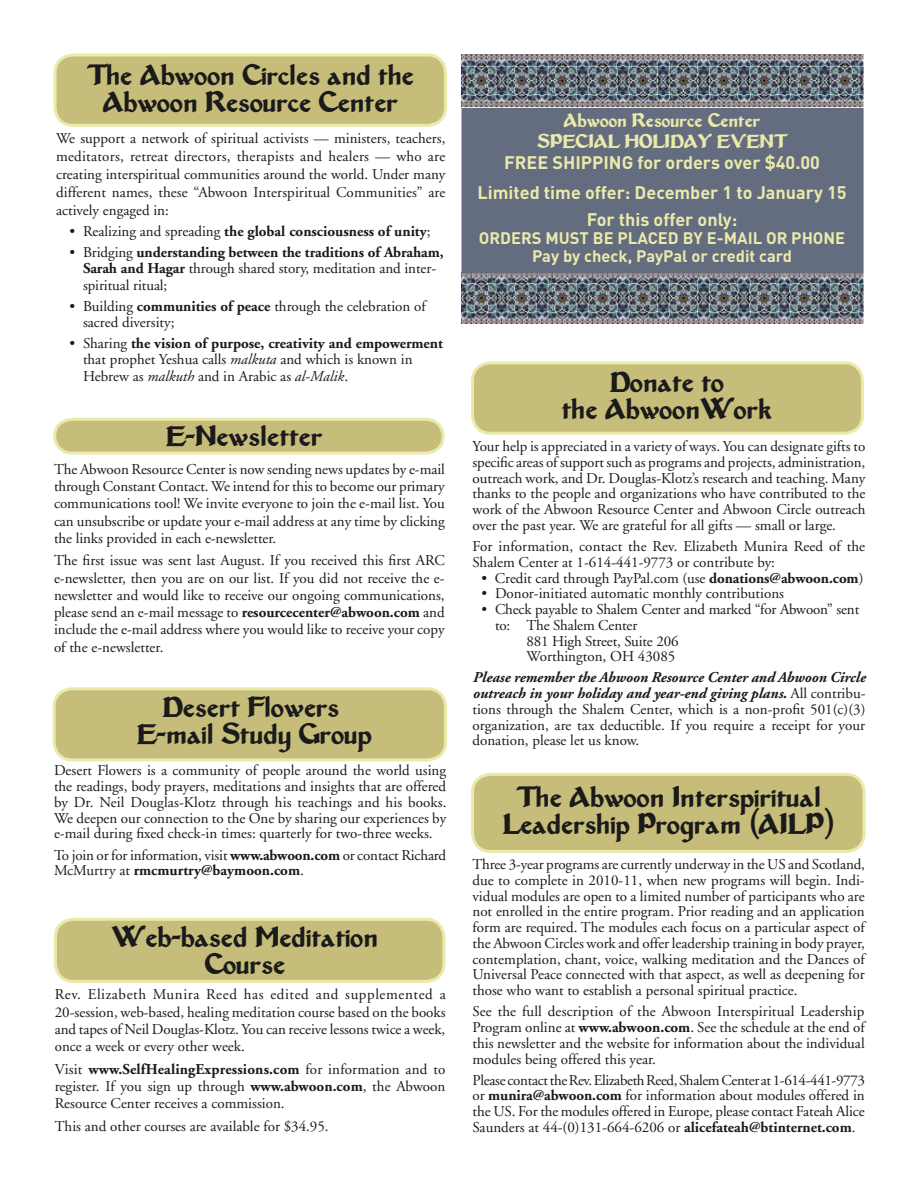
<style>
.page{position:relative;width:918px;height:1188px;background:#fff}
.page>*{position:absolute;margin:0;border:0;box-sizing:border-box;transform-origin:0 0}
.t1{font:800 27px/27px "Middle Ages";color:#1a1a1a;text-align:center}
.t2{font:700 18px/30.6px "DIN";color:#eaeaaa;text-align:center}
.t3{font:800 18px/21px "Middle Ages";color:#eaeaaa;text-align:center}
.t4{font:700 16.5px/18px "DIN";color:#eaeaaa;text-align:center}
.t5{font:15px/15.8px "Adobe Garamond";color:#1a1a1a;text-align:justify}
.t6{font:700 15px "Adobe Garamond";color:#1a1a1a}
.s1{font-weight:400}
.s2{font-weight:700}
.s3{font-style:italic}
.s4{font-weight:700;font-style:italic}
</style>
<div class="page">
<div style="left:55px;top:55px;width:391px;height:70px;background:#c7bd7a;border-radius:18px"></div>
<div style="left:54px;top:54px;width:393px;height:73px;border:3px solid #eaeaaa;border-radius:18px"></div>
<div style="left:472px;top:363px;width:390px;height:70px;background:#c7bd7a;border-radius:18px"></div>
<div style="left:471px;top:361px;width:393px;height:74px;border:3px solid #eaeaaa;border-radius:18px"></div>
<div style="left:54px;top:689px;width:392px;height:71px;background:#c7bd7a;border-radius:18px"></div>
<div style="left:53px;top:687px;width:394px;height:74px;border:3px solid #eaeaaa;border-radius:18px"></div>
<div style="left:55px;top:919px;width:389px;height:62px;background:#c7bd7a;border-radius:18px"></div>
<div style="left:54px;top:918px;width:391px;height:65px;border:3px solid #eaeaaa;border-radius:18px"></div>
<div style="left:473px;top:774px;width:391px;height:77px;background:#c7bd7a;border-radius:18px"></div>
<div style="left:471px;top:773px;width:395px;height:80px;border:3px solid #eaeaaa;border-radius:18px"></div>
<svg style="left:53px;top:417px;width:392px;height:38px;background:#cfc788"></svg>
<img style="left:461px;top:54px;width:403px;height:270px">
<div style="left:463px;top:110px;width:400px;height:162px;background:#646c80"></div>
<div style="left:462px;top:108px;width:403px;height:165px;border:3px solid #646c80"></div>
<h1 class="t1" style="left:86px;top:62px;width:329px">The Abwoon Circles and the<br>Abwoon Resource Center</h1>
<p class="t5" style="left:56px;top:130px;width:391px;line-height:18px">We support a network of spiritual activists — ministers, teachers, meditators, retreat directors, therapists and healers — who are creating interspiritual communities around the world. Under many different names, these “Abwoon Interspiritual Communities” are actively engaged in:</p>
<p class="t6" style="left:70px;top:222px;width:363px"><span class="s1">• Realizing and spreading</span> the global consciousness of unity<span class="s1">;</span></p>
<p class="t5" style="left:83px;top:244px;width:362px;line-height:16.5px;text-align:left;text-indent:-14px">• Bridging <span class="s2">understanding between the traditions of Abraham,<br>Sarah and Hagar</span> through shared story, meditation and inter&shy;spiritual ritual;</p>
<p class="t5" style="left:83px;top:298px;width:344px;line-height:16.5px;text-indent:-14px">• Building <span class="s2">communities of peace</span> through the celebration of sacred diversity;</p>
<p class="t5" style="left:83px;top:335px;width:362px;line-height:16.5px;text-align:left;text-indent:-14px">• Sharing <span class="s2">the vision of purpose, creativity and empowerment </span>that prophet Yeshua calls <span class="s3">malkuta</span> and which is known in<br>Hebrew as <span class="s3">malkuth</span> and in Arabic as <span class="s3">al-Malik</span>.</p>
<h1 class="t1" style="left:166px;top:423px;width:158px">E-Newsletter</h1>
<p class="t5" style="left:54px;top:461px;width:393px;line-height:17.2px">The Abwoon Resource Center is now sending news updates by e-mail through Constant Contact. We intend for this to become our primary communications tool! We invite everyone to join the e-mail list. You can unsubscribe or update your e-mail address at any time by clicking the links provided in each e-newsletter.</p>
<p class="t5" style="left:54px;top:552px;width:392px;line-height:17.2px">The first issue was sent last August. If you received this first ARC e-newsletter, then you are on our list. If you did not receive the e&shy;newsletter and would like to receive our ongoing communications, please send an e-mail message to <span class="s2">resourcecenter@abwoon.com</span> and include the e-mail address where you would like to receive your copy of the e-newsletter.</p>
<h1 class="t1" style="left:136px;top:695px;width:237px">Desert Flowers<br>E-mail Study Group</h1>
<p class="t5" style="left:54px;top:763px;width:394px">Desert Flowers is a community of people around the world using the readings, body prayers, meditations and insights that are offered by Dr. Neil Douglas-Klotz through his teachings and his books.<br>We deepen our connection to the One by sharing our experiences by e-mail during fixed check-in times: quarterly for two-three weeks.</p>
<p class="t5" style="left:54px;top:847px;width:394px">To join or for information, visit <span class="s2">www.abwoon.com</span> or contact Richard<br>McMurtry at <span class="s2">rmcmurtry@baymoon.com</span>.</p>
<h1 class="t1" style="left:111px;top:925px;width:268px">Web-based Meditation<br>Course</h1>
<p class="t5" style="left:55px;top:986px;width:392px;line-height:17.2px">Rev. Elizabeth Munira Reed has edited and supplemented a 20-session, web-based, healing meditation course based on the books and tapes of Neil Douglas-Klotz. You can receive lessons twice a week, once a week or every other week.</p>
<p class="t5" style="left:55px;top:1061px;width:392px;line-height:17.2px">Visit <span class="s2">www.SelfHealingExpressions.com</span> for information and to register. If you sign up through <span class="s2">www.abwoon.com</span>, the Abwoon Resource Center receives a commission.</p>
<p class="t5" style="left:55px;top:1119px;width:275px">This and other courses are available for $34.95.</p>
<p class="t3" style="left:537px;top:110px;width:251px">Abwoon Resource Center<br>SPECIAL HOLIDAY EVENT</p>
<p class="t2" style="left:478px;top:146px;width:371px">FREE SHIPPING for orders over $40.00<br>Limited time offer: December 1 to January 15</p>
<p class="t2" style="left:587px;top:204px;width:152px">For this offer only:</p>
<p class="t4" style="left:479px;top:229px;width:368px">ORDERS MUST BE PLACED BY E-MAIL OR PHONE<br>Pay by check, PayPal or credit card</p>
<h1 class="t1" style="left:562px;top:370px;width:211px">Donate to<br>the AbwoonWork</h1>
<p class="t5" style="left:472px;top:439px;width:394px">Your help is appreciated in a variety of ways. You can designate gifts to specific areas of support such as programs and projects, administration, outreach work, and Dr. Douglas-Klotz’s research and teaching. Many thanks to the people and organizations who have contributed to the work of the Abwoon Resource Center and Abwoon Circle outreach over the past year. We are grateful for all gifts — small or large.</p>
<p class="t5" style="left:472px;top:539px;width:394px">For information, contact the Rev. Elizabeth Munira Reed of the<br>Shalem Center at 1-614-441-9773 or contribute by:</p>
<p class="t5" style="left:481px;top:570px;width:383px">• Credit card through PayPal.com (use <span class="s2">donations@abwoon.com</span>)</p>
<p class="t5" style="left:482px;top:586px;width:304px">• Donor-initiated automatic monthly contributions</p>
<p class="t5" style="left:482px;top:602px;width:379px">• Check payable to Shalem Center and marked “for Abwoon” sent</p>
<p class="t5" style="left:495px;top:618px;width:144px">to: The Shalem Center</p>
<p class="t5" style="left:526px;top:633px;width:154px">881 High Street, Suite 206</p>
<p class="t5" style="left:527px;top:649px;width:150px">Worthington, OH 43085</p>
<p class="t5" style="left:472px;top:670px;width:395px"><span class="s4">Please remember the Abwoon Resource Center and Abwoon Circle outreach in your holiday and year-end giving plans.</span> All contribu&shy;tions through the Shalem Center, which is a non-profit 501(c)(3) organization, are tax deductible. If you require a receipt for your donation, please let us know.</p>
<h1 class="t1" style="left:503px;top:785px;width:332px">The Abwoon Interspiritual<br>Leadership Program (AILP)</h1>
<p class="t5" style="left:472px;top:857px;width:394px">Three 3-year programs are currently underway in the US and Scotland, due to complete in 2010-11, when new programs will begin. Indi&shy;vidual modules are open to a limited number of participants who are not enrolled in the entire program. Prior reading and an application form are required. The modules each focus on a particular aspect of the Abwoon Circles work and offer leadership training in body prayer, contemplation, chant, voice, walking meditation and the Dances of Universal Peace connected with that aspect, as well as deepening for those who want to establish a personal spiritual practice.</p>
<p class="t5" style="left:472px;top:1004px;width:394px">See the full description of the Abwoon Interspiritual Leadership Program online at <span class="s2">www.abwoon.com</span>. See the schedule at the end of this newsletter and the website for information about the individual modules being offered this year.</p>
<p class="t5" style="left:472px;top:1072px;width:394px">Please contact the Rev. Elizabeth Reed, Shalem Center at 1-614-441-9773 or <span class="s2">munira@abwoon.com</span> for information about modules offered in the US. For the modules offered in Europe, please contact Fateah Alice Saunders at 44-(0)131-664-6206 or <span class="s2">alicefateah@btinternet.com</span>.</p>
</div>
